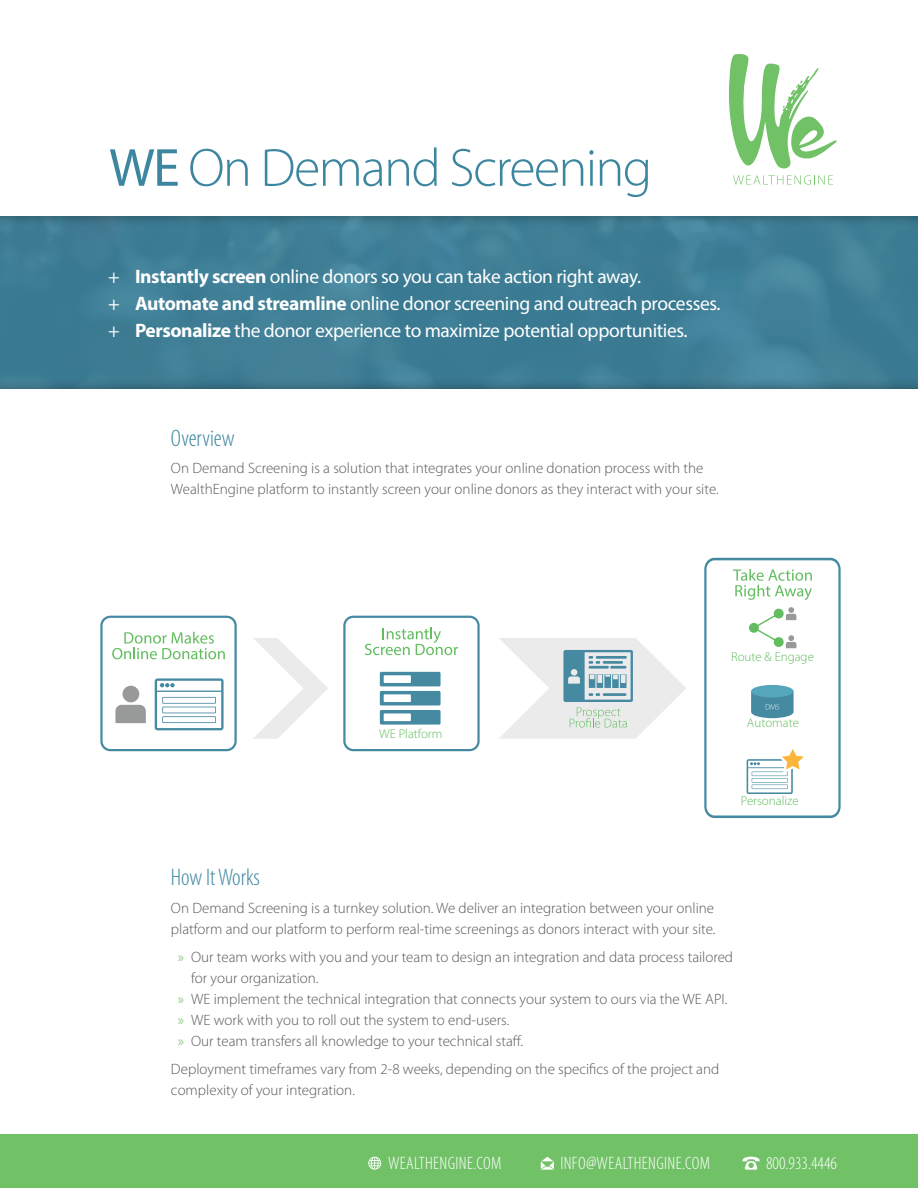
<style>
.page{position:relative;width:918px;height:1188px;background:#fff}
.page>*{position:absolute;margin:0;border:0;box-sizing:border-box;transform-origin:0 0}
.Title_1_Blue{font:300 54px "Myriad Pro";letter-spacing:-.03em;color:#3d86a0}
.Header_1_Blue{font:300 condensed 24px "Myriad Pro";color:#3d86a0}
.t1{font:19.5px "Myriad Pro";letter-spacing:-.02em;color:#fff}
.t2{font:300 condensed 18px "Myriad Pro";letter-spacing:.02em;color:#fff}
.t3{font:300 condensed 18px "Myriad Pro";color:#fff}
.t4{font:300 15px/21px "Myriad Pro";color:#57585a}
.t5{font:300 12.9px "Myriad Pro";color:#63bd60}
.s1{font-weight:400}
.s2{font-weight:700}
.s3{font-weight:400;color:#8fcb84}
</style>
<div class="page">
<svg style="left:729px;top:54px;width:108px;height:115px"></svg>
<svg style="left:733px;top:175px;width:100px;height:10px"></svg>
<div style="left:0;top:1134px;width:918px;height:54px;background:#71c167"></div>
<svg style="left:368px;top:1157px;width:13px;height:13px"></svg>
<svg style="left:742px;top:1157px;width:18px;height:13px"></svg>
<svg style="left:541px;top:1157px;width:13px;height:13px"></svg>
<div style="left:0;top:214px;width:918px;height:176px;background:#231f20;opacity:.5"></div>
<svg style="left:253px;top:638px;width:75px;height:101px"></svg>
<svg style="left:100px;top:616px;width:137px;height:135px"></svg>
<svg style="left:499px;top:638px;width:187px;height:101px"></svg>
<svg style="left:343px;top:616px;width:137px;height:135px"></svg>
<svg style="left:704px;top:558px;width:137px;height:260px"></svg>
<p class="Title_1_Blue" style="left:109px;top:135px;width:545px"><span class="s1">WE</span> On Demand Screening</p>
<p class="t1" style="left:108px;top:264px;width:535px">+ <span class="s2">Instantly screen</span> online donors so you can take action right away.</p>
<p class="t1" style="left:108px;top:291px;width:614px">+ <span class="s2">Automate and streamline</span> online donor screening and outreach processes.</p>
<p class="t1" style="left:108px;top:318px;width:581px">+ <span class="s2">Personalize</span> the donor experience to maximize potential opportunities.</p>
<p class="Header_1_Blue" style="left:171px;top:423px;width:65px">Overview</p>
<p class="t4" style="left:171px;top:458px;width:549px">On Demand Screening is a solution that integrates your online donation process with the<br>WealthEngine platform to instantly screen your online donors as they interact with your site.</p>
<p class="t5" style="left:379px;top:726px;width:65px">WE Platform</p>
<p class="t5" style="left:731px;top:649px;width:84px">Route &amp; Engage</p>
<p class="t5" style="left:747px;top:715px;width:54px">Automate</p>
<p class="t5" style="left:741px;top:793px;width:59px">Personalize</p>
<p class="Header_1_Blue" style="left:171px;top:863px;width:91px">How It Works</p>
<p class="t4" style="left:171px;top:897px;width:546px">On Demand Screening is a turnkey solution. We deliver an integration between your online platform and our platform to perform real-time screenings as donors interact with your site.</p>
<p class="t4" style="left:191px;top:946px;width:543px;text-indent:-14px"><span class="s3">»</span> Our team works with you and your team to design an integration and data process tailored for your organization.</p>
<p class="t4" style="left:178px;top:988px;width:551px"><span class="s3">»</span> WE implement the technical integration that connects your system to ours via the WE API.</p>
<p class="t4" style="left:178px;top:1009px;width:333px"><span class="s3">»</span> WE work with you to roll out the system to end-users.</p>
<p class="t4" style="left:178px;top:1030px;width:347px"><span class="s3">»</span> Our team transfers all knowledge to your technical staff.</p>
<p class="t4" style="left:171px;top:1058px;width:550px">Deployment timeframes vary from 2-8 weeks, depending on the specifics of the project and complexity of your integration.</p>
<p class="t2" style="left:388px;top:1153px;width:115px">WEALTHENGINE.COM</p>
<p class="t2" style="left:560px;top:1153px;width:151px">INFO@WEALTHENGINE.COM</p>
<p class="t3" style="left:766px;top:1153px;width:72px">800.933.4446</p>
</div>
